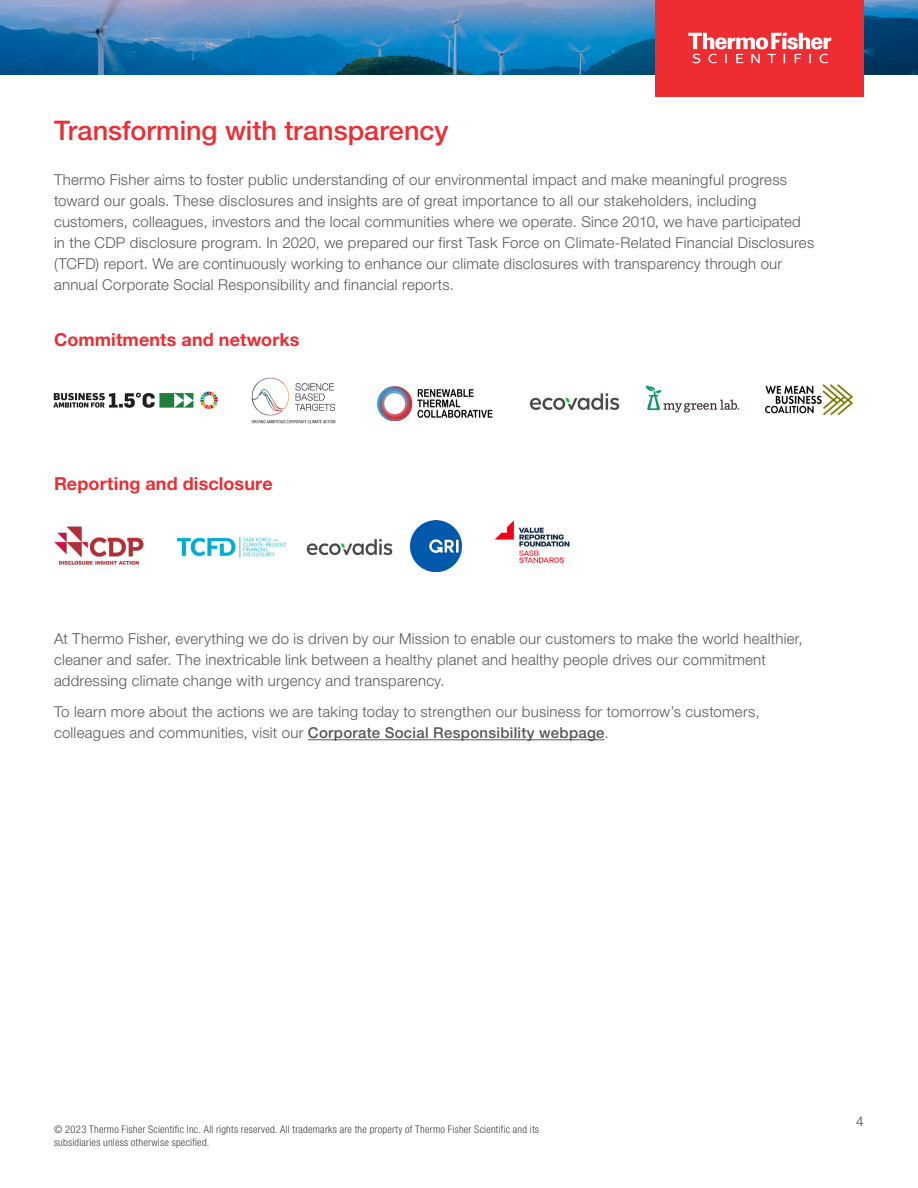
<style>
.page{position:relative;width:918px;height:1188px;background:#fff}
.page>*{position:absolute;margin:0;border:0;box-sizing:border-box;transform-origin:0 0}
.Headline{font:500 27px "Helvetica Neue LTW1 G";color:#ee2d33}
.Body__Copy__No_Basel{font:700 18px "Helvetica Neue LTW1 G";letter-spacing:.005em;color:#ee2d33}
.Body__Copy__No_Basel-2{font:300 15px/21px "Helvetica Neue LTW1 G";letter-spacing:.015em;color:#57585a}
.Body__Copy__No_Basel-3{font:300 13.5px "Helvetica Neue LTW1 G";color:#3e3e3f}
.Copyright___Tactic{font:300 condensed 10.5px/13.5px "Helvetica Neue LTW1 G";letter-spacing:.025em;color:#3e3e3f}
.s1{font-weight:500}
</style>
<div class="page">
<img style="left:0;top:0;width:918px;height:75px">
<hr style="left:308px;top:739px;width:296px;height:1px;background:#57585a">
<svg style="left:646px;top:385px;width:93px;height:27px"></svg>
<img style="left:54px;top:527px;width:89px;height:38px">
<img style="left:529px;top:393px;width:91px;height:17px">
<img style="left:306px;top:538px;width:87px;height:18px">
<img style="left:409px;top:520px;width:54px;height:51px">
<img style="left:177px;top:536px;width:108px;height:22px">
<img style="left:494px;top:520px;width:76px;height:43px">
<img style="left:251px;top:377px;width:85px;height:47px">
<img style="left:53px;top:391px;width:165px;height:18px">
<img style="left:765px;top:385px;width:88px;height:31px">
<img style="left:377px;top:386px;width:116px;height:36px">
<div style="left:656px;top:0;width:208px;height:96px;background:#ee2d33"></div>
<svg style="left:688px;top:33px;width:143px;height:30px"></svg>
<p class="Headline" style="left:54px;top:114px;width:396px">Transforming with transparency</p>
<p class="Body__Copy__No_Basel-2" style="left:54px;top:169px;width:762px">Thermo Fisher aims to foster public understanding of our environmental impact and make meaningful progress toward our goals. These disclosures and insights are of great importance to all our stakeholders, including customers, colleagues, investors and the local communities where we operate. Since 2010, we have participated in the CDP disclosure program. In 2020, we prepared our first Task Force on Climate-Related Financial Disclosures (TCFD) report. We are continuously working to enhance our climate disclosures with transparency through our annual Corporate Social Responsibility and financial reports.</p>
<p class="Body__Copy__No_Basel" style="left:54px;top:329px;width:247px">Commitments and networks</p>
<p class="Body__Copy__No_Basel" style="left:54px;top:473px;width:220px">Reporting and disclosure</p>
<p class="Body__Copy__No_Basel-2" style="left:54px;top:628px;width:750px">At Thermo Fisher, everything we do is driven by our Mission to enable our customers to make the world healthier, cleaner and safer. The inextricable link between a healthy planet and healthy people drives our commitment addressing climate change with urgency and transparency.</p>
<p class="Body__Copy__No_Basel-2" style="left:54px;top:701px;width:707px">To learn more about the actions we are taking today to strengthen our business for tomorrow’s customers, colleagues and communities, visit our <span class="s1">Corporate Social Responsibility webpage</span>.</p>
<p class="Copyright___Tactic" style="left:54px;top:1122px;width:487px">© 2023 Thermo Fisher Scientific Inc. All rights reserved. All trademarks are the property of Thermo Fisher Scientific and its subsidiaries unless otherwise specified.</p>
<p class="Body__Copy__No_Basel-3" style="left:856px;top:1113px;width:9px">4</p>
</div>
